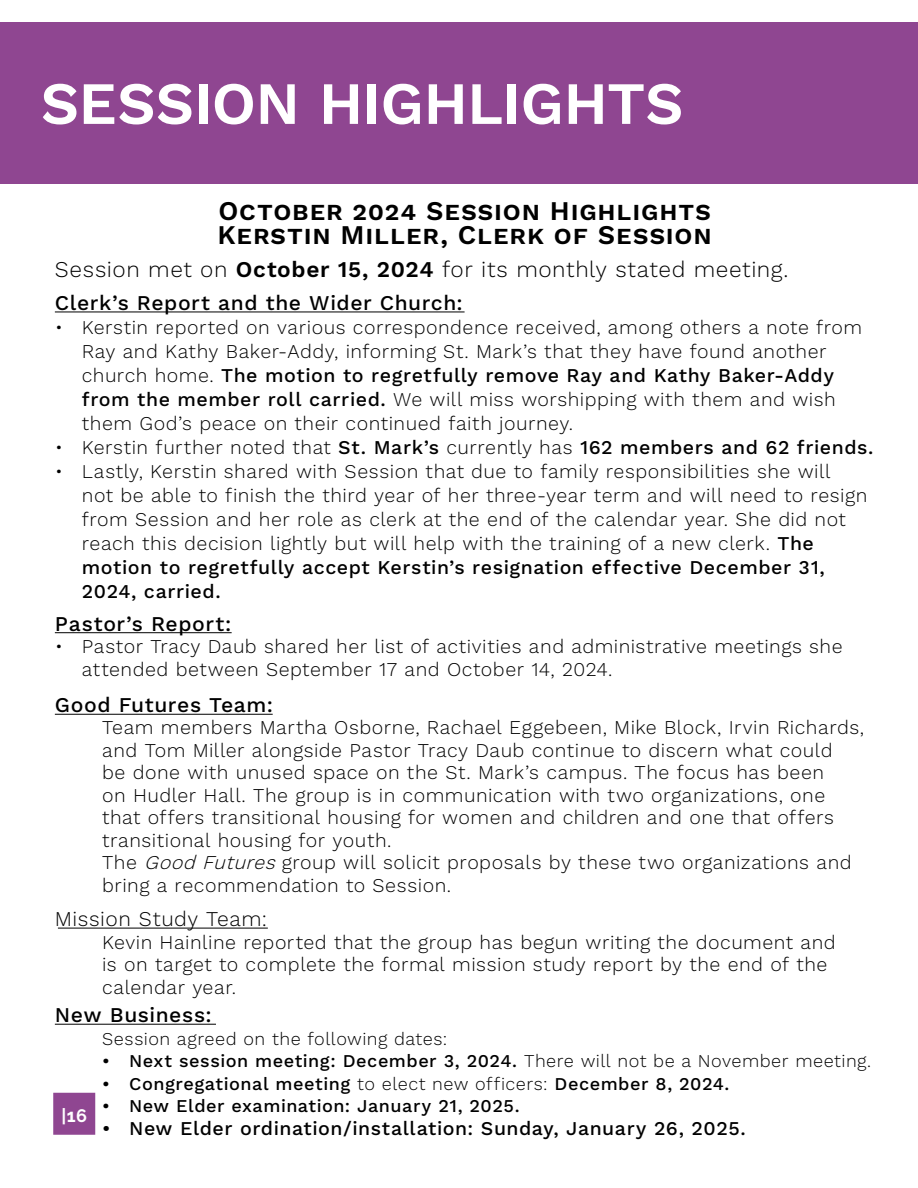
<style>
.page{position:relative;width:918px;height:1188px;background:#fff}
.page>*{position:absolute;margin:0;border:0;box-sizing:border-box;transform-origin:0 0}
.t1{font:600 60px "Work Sans";letter-spacing:-.01em;color:#fff}
.t2{font:600 27px/24px "Work Sans";letter-spacing:.03em;color:#000}
.t3{font:300 22.5px "Work Sans";letter-spacing:.025em;color:#000}
.t4{font:500 21px "Work Sans";letter-spacing:.025em;color:#000}
.t5{font:300 21px "Work Sans";letter-spacing:.025em;color:#000}
.t6{font:300 19.5px/22.5px "Work Sans";letter-spacing:.025em;color:#000}
.t7{font:500 19.5px "Work Sans";letter-spacing:.025em;color:#000}
.t8{font:500 18px "Work Sans";letter-spacing:.03em;color:#000}
.t9{font:300 18px "Work Sans";letter-spacing:.025em;color:#000}
.t10{font:700 18px "Raleway";color:#fff}
.s1{font-weight:600}
.s2{font-weight:500}
.s3{font-style:italic}
.s4{font-weight:300}
</style>
<div class="page">
<div style="left:54px;top:1094px;width:40px;height:40px;background:#8f4691"></div>
<div style="left:53px;top:1093px;width:42px;height:42px;border:2px solid #8f4691"></div>
<hr style="left:55px;top:312px;width:410px;height:1px;background:#000">
<hr style="left:55px;top:714px;width:218px;height:1px;background:#000">
<hr style="left:55px;top:632px;width:177px;height:1px;background:#000">
<div style="left:0;top:22px;width:918px;height:162px;background:#8f4691"></div>
<hr style="left:55px;top:1024px;width:161px;height:1px;background:#000">
<hr style="left:58px;top:928px;width:210px;height:1px;background:#000">
<h1 class="t1" style="left:40px;top:68px;width:644px">SESSION HIGHLIGHTS</h1>
<h2 class="t2" style="left:217px;top:200px;width:496px">October 2024 Session Highlights<br>Kerstin Miller, Clerk of Session</h2>
<p class="t3" style="left:55px;top:256px;width:735px">Session met on <span class="s1">October 15, 2024</span> for its monthly stated meeting.</p>
<p class="t4" style="left:55px;top:290px;width:410px">Clerk’s Report and the Wider Church:</p>
<p class="t6" style="left:82px;top:316px;width:782px;line-height:24px;text-indent:-27px">• Kerstin reported on various correspondence received, among others a note from Ray and Kathy Baker-Addy, informing St. Mark’s that they have found another church home. <span class="s2">The motion to regretfully remove Ray and Kathy Baker-Addy from the member roll carried.</span> We will miss worshipping with them and wish them God’s peace on their continued faith journey.</p>
<p class="t6" style="left:55px;top:437px;width:820px">• Kerstin further noted that <span class="s2">St. Mark’s</span> currently has <span class="s2">162 members and 62 friends.</span></p>
<p class="t6" style="left:82px;top:460px;width:787px;line-height:24px;text-indent:-27px">• Lastly, Kerstin shared with Session that due to family responsibilities she will<br>not be able to finish the third year of her three-year term and will need to resign from Session and her role as clerk at the end of the calendar year. She did not reach this decision lightly but will help with the training of a new clerk. <span class="s2">The motion to regretfully accept Kerstin’s resignation effective December 31, 2024, carried.</span></p>
<p class="t4" style="left:55px;top:611px;width:178px">Pastor’s Report:</p>
<p class="t6" style="left:82px;top:636px;width:762px;text-indent:-27px">• Pastor Tracy Daub shared her list of activities and administrative meetings she attended between September 17 and October 14, 2024.</p>
<p class="t4" style="left:55px;top:692px;width:220px">Good Futures Team:</p>
<p class="t6" style="left:102px;top:717px;width:764px">Team members Martha Osborne, Rachael Eggebeen, Mike Block, Irvin Richards, and Tom Miller alongside Pastor Tracy Daub continue to discern what could<br>be done with unused space on the St. Mark’s campus. The focus has been<br>on Hudler Hall. The group is in communication with two organizations, one that offers transitional housing for women and children and one that offers transitional housing for youth.<br>The <span class="s3">Good Futures</span>group will solicit proposals by these two organizations and bring a recommendation to Session.</p>
<p class="t5" style="left:55px;top:907px;width:214px">Mission Study Team:</p>
<p class="t6" style="left:102px;top:932px;width:735px">Kevin Hainline reported that the group has begun writing the document and is on target to complete the formal mission study report by the end of the calendar year.</p>
<p class="t4" style="left:55px;top:1003px;width:158px">New Business:</p>
<p class="t9" style="left:102px;top:1028px;width:347px">Session agreed on the following dates:</p>
<p class="t8" style="left:102px;top:1051px;width:771px">• Next session meeting: December 3, 2024. <span class="s4">There will not be a November meeting.</span></p>
<p class="t8" style="left:102px;top:1073px;width:629px">• Congregational meeting <span class="s4">to elect new officers:</span> December 8, 2024.</p>
<p class="t8" style="left:102px;top:1096px;width:419px">• New Elder examination: January 21, 2025.</p>
<p class="t7" style="left:102px;top:1117px;width:645px">• New Elder ordination/installation: Sunday, January 26, 2025.</p>
<p class="t10" style="left:61px;top:1106px;width:27px">|16</p>
</div>
